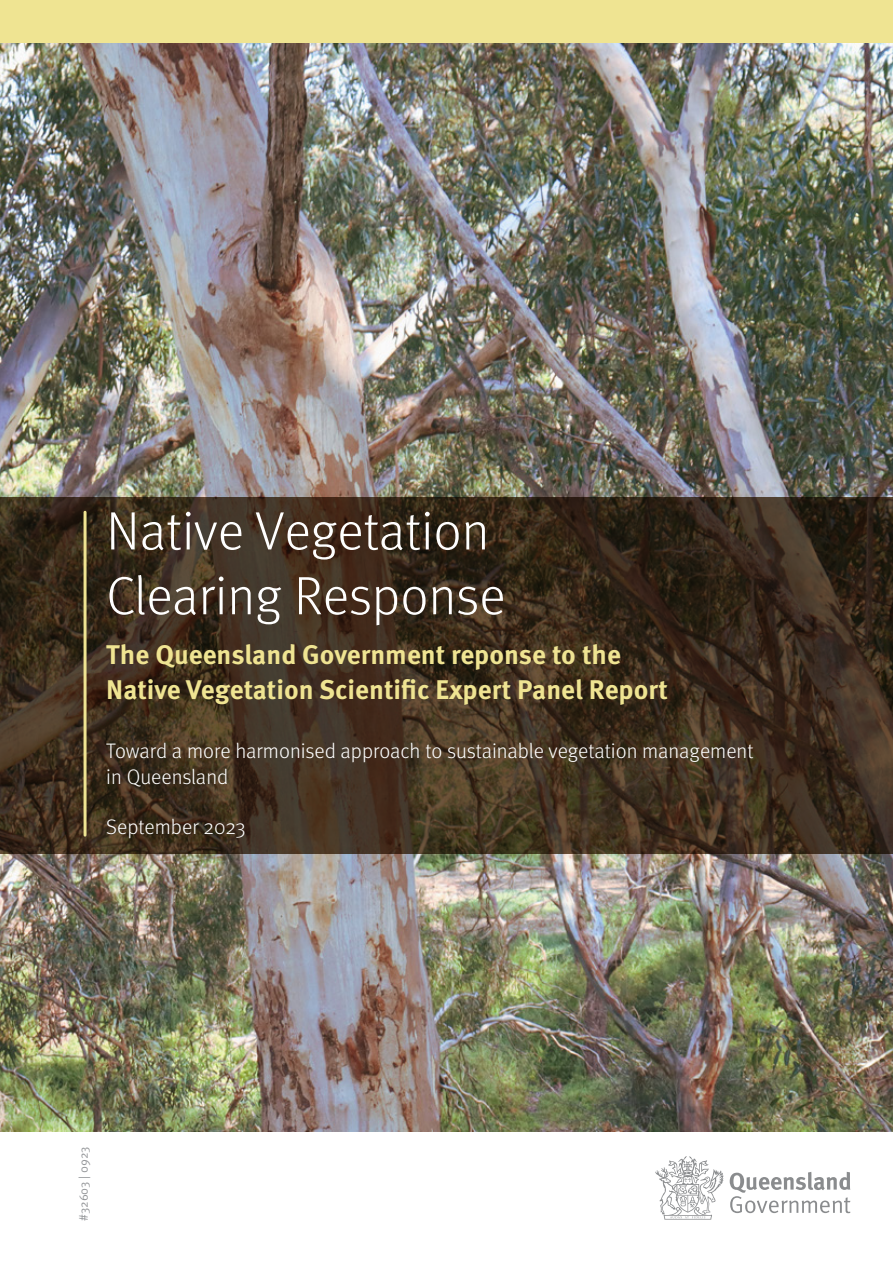
<style>
.page{position:relative;width:893px;height:1263px;background:#fff}
.page>*{position:absolute;margin:0;border:0;box-sizing:border-box;transform-origin:0 0}
.t1{font:300 54px/64.8px "Meta OT";color:#fff}
.t2{font:700 27px/35.5px "Meta OT";color:#efe492}
.t3{font:300 21px/25.2px "Meta OT";color:#fff}
.t4{font:12px "Meta OT Norm";letter-spacing:-.01em;color:#939598}
</style>
<div class="page">
<img style="left:0;top:43px;width:893px;height:1089px">
<svg style="left:0;top:497px;width:893px;height:357px;background:#3d2e1e"></svg>
<svg style="left:730px;top:1172px;width:120px;height:41px"></svg>
<svg style="left:655px;top:1156px;width:68px;height:63px"></svg>
<hr style="left:84px;top:512px;width:3px;height:323px;background:#efe492">
<div style="left:0;top:0;width:893px;height:43px;background:#efe492"></div>
<h1 class="t1" style="left:106px;top:499px;width:401px">Native Vegetation<br>Clearing Response</h1>
<p class="t2" style="left:106px;top:637px;width:563px">The Queensland Government reponse to the<br>Native Vegetation Scientific Expert Panel Report</p>
<p class="t3" style="left:106px;top:739px;width:649px">Toward a more harmonised approach to sustainable vegetation management in Queensland</p>
<p class="t3" style="left:106px;top:815px;width:141px">September 2023</p>
<p class="t4" style="left:76px;top:1221px;width:76px;rotate:-90deg">#32603 | 0923</p>
</div>
